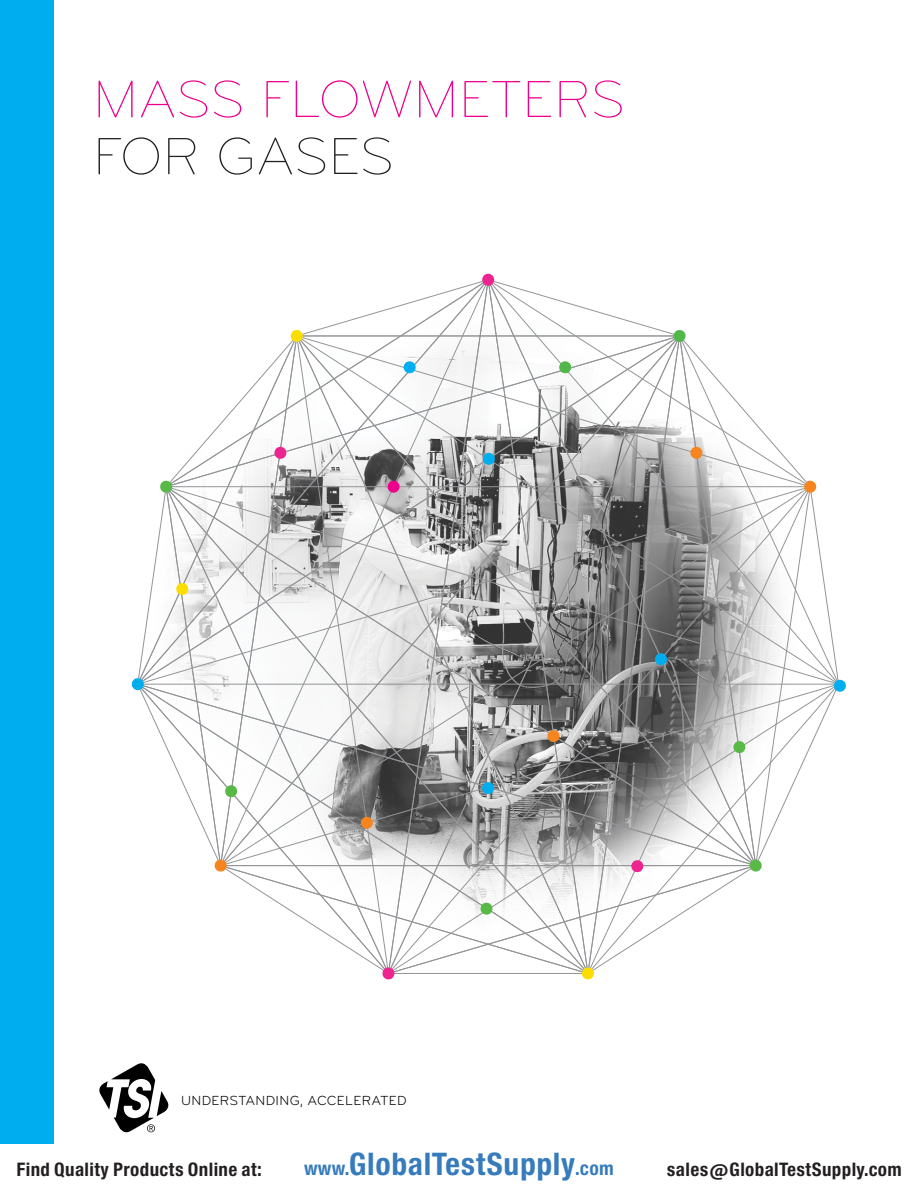
<style>
.page{position:relative;width:918px;height:1188px;background:#fff}
.page>*{position:absolute;margin:0;border:0;box-sizing:border-box;transform-origin:0 0}
.t1{font:300 54px "Bryant Pro";color:#ec008c}
.t2{font:300 54px "Bryant Pro";letter-spacing:-.005em;color:#231f20}
.t3{font:29.7px "Europa Gro Nr 2 SBOP Bol Con";letter-spacing:.02em;color:#367bbc}
.t4{font:17.85px "Europa Gro Nr 2 SBOP Bol Con";letter-spacing:.02em;color:#231f20}
.t5{font:13.65px "Bryant Pro";letter-spacing:.025em;color:#010101}
.s1{font-size:18.3px}
</style>
<div class="page">
<div style="left:0;top:0;width:54px;height:1188px;background:#00aeef"></div>
<svg style="left:99px;top:1063px;width:70px;height:69px"></svg>
<svg style="left:489px;top:281px;width:168px;height:48px"></svg>
<svg style="left:138px;top:534px;width:21px;height:151px"></svg>
<svg style="left:319px;top:281px;width:170px;height:48px"></svg>
<svg style="left:132px;top:677px;width:13px;height:14px"></svg>
<svg style="left:833px;top:679px;width:13px;height:14px"></svg>
<svg style="left:481px;top:274px;width:14px;height:13px"></svg>
<svg style="left:159px;top:329px;width:658px;height:650px"></svg>
<div style="left:0;top:1145px;width:911px;height:43px;background:#fff"></div>
<p class="t1" style="left:93px;top:68px;width:534px">MASS FLOWMETERS</p>
<p class="t2" style="left:93px;top:125px;width:303px">FOR GASES</p>
<p class="t5" style="left:181px;top:1092px;width:227px">UNDERSTANDING, ACCELERATED</p>
<p class="t4" style="left:16px;top:1159px;width:247px">Find Quality Products Online at:</p>
<h2 class="t3" style="left:304px;top:1147px;width:311px"><span class="s1">www.</span>GlobalTestSupply<span class="s1">.com</span></h2>
<p class="t4" style="left:667px;top:1159px;width:236px">sales@GlobalTestSupply.com</p>
</div>
